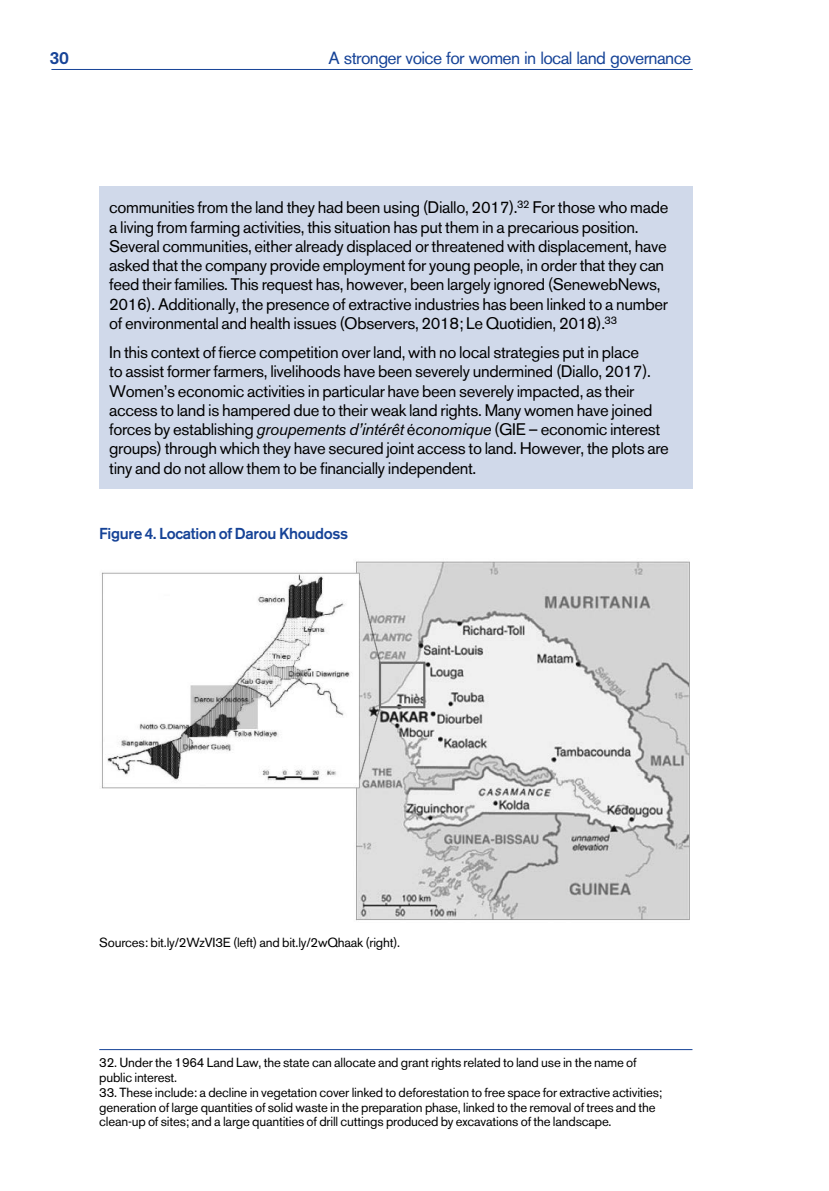
<style>
.page{position:relative;width:829px;height:1191px;background:#fff}
.page>*{position:absolute;margin:0;border:0;box-sizing:border-box;transform-origin:0 0}
.t1{font:17.5px "Akzidenz Grotesk BE";letter-spacing:-.035em;color:#164397}
.t2{font:500 17.5px "Akzidenz Grotesk BE";color:#164397}
.t3{font:16.62px/19.2px "Akzidenz Grotesk BE";letter-spacing:-.02em;color:#000}
.t4{font:500 15.75px "Akzidenz Grotesk BE";letter-spacing:-.02em;color:#164397}
.t5{font:13.12px/14.9px "Akzidenz Grotesk BE";letter-spacing:-.015em;color:#000}
.s1{font-style:italic}
</style>
<div class="page">
<hr style="left:51px;top:69px;width:641px;height:1px;background:#164397">
<div style="left:99px;top:186px;width:593px;height:302px;background:#d0d9ea"></div>
<img style="left:101px;top:561px;width:589px;height:360px">
<hr style="left:99px;top:1049px;width:593px;height:1px;background:#164397">
<p class="t2" style="left:50px;top:47px;width:21px">30</p>
<p class="t1" style="left:328px;top:47px;width:364px">A stronger voice for women in local land governance</p>
<p class="t3" style="left:109px;top:198px;width:560px">communities from the land they had been using (Diallo, 2017).<sup>32</sup> For those who made a living from farming activities, this situation has put them in a precarious position.<br>Several communities, either already displaced or threatened with displacement, have asked that the company provide employment for young people, in order that they can feed their families. This request has, however, been largely ignored (SenewebNews, 2016). Additionally, the presence of extractive industries has been linked to a number of environmental and health issues (Observers, 2018; Le Quotidien, 2018).<sup>33</sup></p>
<p class="t3" style="left:109px;top:343px;width:561px">In this context of fierce competition over land, with no local strategies put in place<br>to assist former farmers, livelihoods have been severely undermined (Diallo, 2017).<br>Women’s economic activities in particular have been severely impacted, as their access to land is hampered due to their weak land rights. Many women have joined forces by establishing <span class="s1">groupements d’intérêt</span> é<span class="s1">conomique</span> (GIE – economic interest groups) through which they have secured joint access to land. However, the plots are tiny and do not allow them to be financially independent.</p>
<p class="t4" style="left:99px;top:523px;width:250px">Figure 4. Location of Darou Khoudoss</p>
<p class="t5" style="left:99px;top:935px;width:302px">Sources: bit.ly/2WzVI3E (left) and bit.ly/2wQhaak (right).</p>
<p class="t5" style="left:99px;top:1055px;width:539px">32. Under the 1964 Land Law, the state can allocate and grant rights related to land use in the name of public interest.</p>
<p class="t5" style="left:99px;top:1084px;width:564px">33. These include: a decline in vegetation cover linked to deforestation to free space for extractive activities; generation of large quantities of solid waste in the preparation phase, linked to the removal of trees and the clean-up of sites; and a large quantities of drill cuttings produced by excavations of the landscape.</p>
</div>
